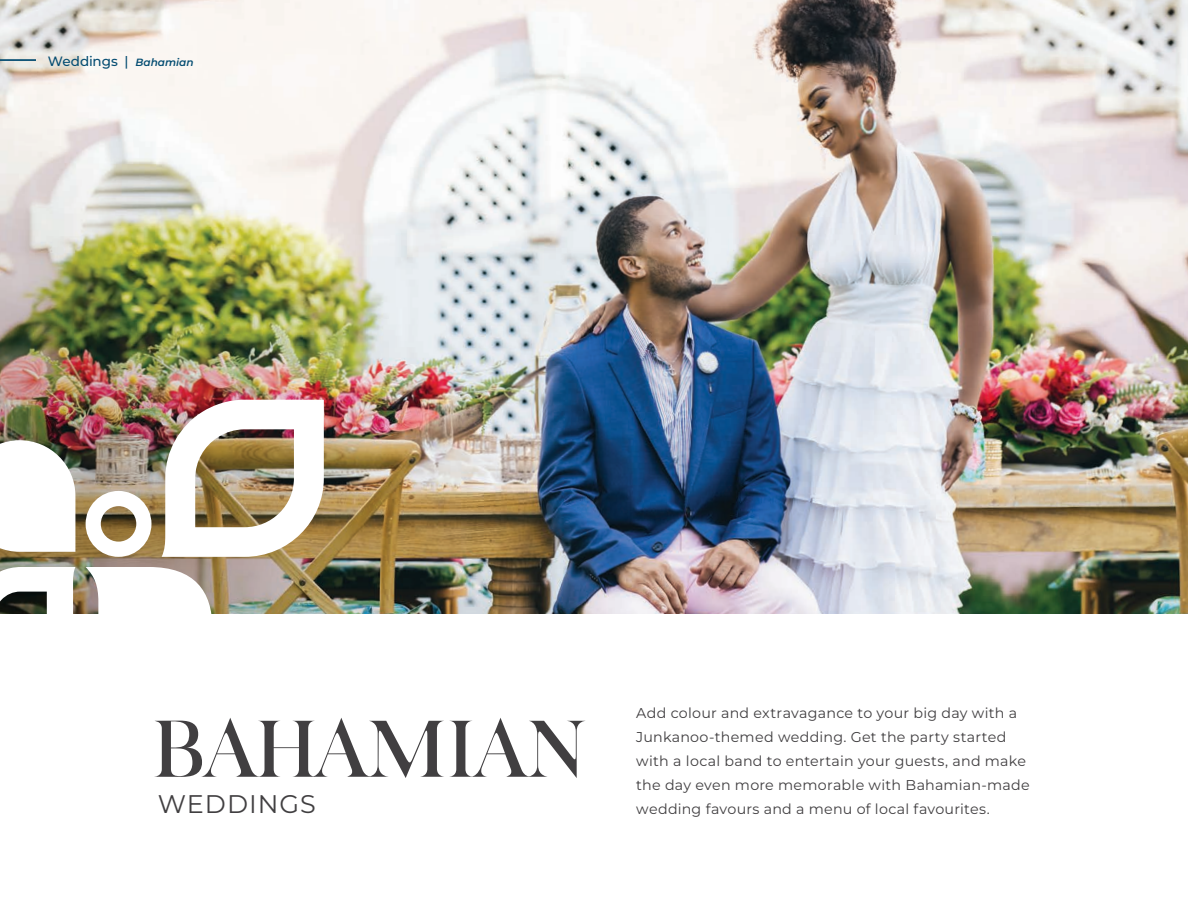
<style>
.page{position:relative;width:1188px;height:918px;background:#fff}
.page>*{position:absolute;margin:0;border:0;box-sizing:border-box;transform-origin:0 0}
.Silk-Headline{font:500 79.95px "Silk Serif";color:#413f41}
.Silk-Headline-2{font:25.5px "Montserrat";letter-spacing:.04em;color:#413f41}
.Main-Body-Copy{font:14.25px/24px "Montserrat";letter-spacing:.015em;color:#413f41}
.t1{font:500 13.5px "Montserrat";letter-spacing:-.01em;color:#054d72}
.s1{font-weight:600;font-style:italic;font-size:10.5px}
</style>
<div class="page">
<img style="left:0;top:0;width:1188px;height:614px">
<svg style="left:0;top:567px;width:75px;height:47px"></svg>
<svg style="left:86px;top:567px;width:126px;height:47px"></svg>
<svg style="left:0;top:440px;width:75px;height:112px"></svg>
<svg style="left:86px;top:491px;width:65px;height:66px"></svg>
<img style="left:162px;top:400px;width:162px;height:157px">
<hr style="left:0;top:59px;width:36px;height:2px;background:#054d72">
<p class="t1" style="left:48px;top:52px;width:147px">Weddings | <span class="s1">Bahamian</span></p>
<p class="Silk-Headline" style="left:152px;top:702px;width:437px">BAHAMIAN</p>
<p class="Silk-Headline-2" style="left:158px;top:787px;width:160px">WEDDINGS</p>
<p class="Main-Body-Copy" style="left:636px;top:700px;width:395px">Add colour and extravagance to your big day with a Junkanoo-themed wedding. Get the party started with a local band to entertain your guests, and make the day even more memorable with Bahamian-made wedding favours and a menu of local favourites.</p>
</div>
